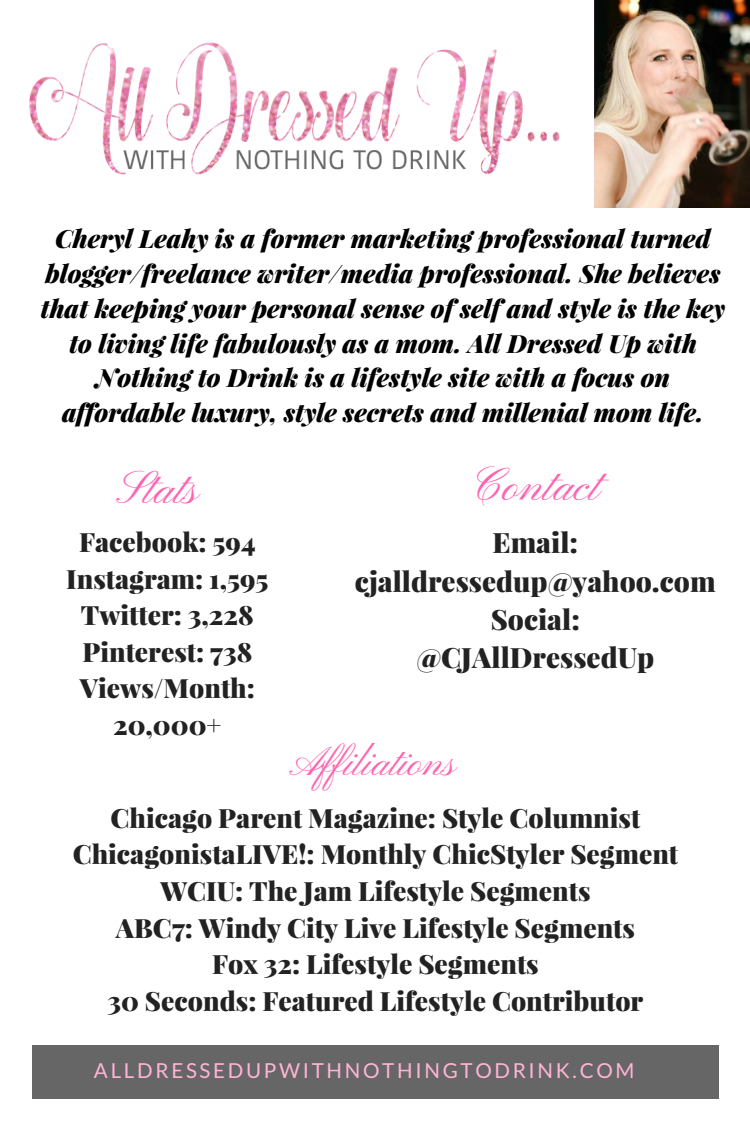
<style>
.page{position:relative;width:750px;height:1125px;background:#fff}
.page>*{position:absolute;margin:0;border:0;box-sizing:border-box;transform-origin:0 0}
.t1{font:47.12px "Pinyon Script";color:#ff63b1}
.t2{font:41.25px "Pinyon Script";color:#ff63b1}
.t3{font:900 28px/38.5px "Playfair Display";color:#222;text-align:center}
.t4{font:900 26.5px/36.5px "Playfair Display";color:#222;text-align:center}
.t5{font:italic 900 25px/34.8px "Playfair Display";color:#000;text-align:center}
.t6{font:20.62px "Lato";letter-spacing:.13em;color:#ffb4d3}
</style>
<div class="page">
<div style="left:33px;top:1045px;width:686px;height:54px;background:#666"></div>
<img style="left:652px;top:0;width:97px;height:207px">
<img style="left:29px;top:0;width:623px;height:208px">
<p class="t5" style="left:41px;top:221px;width:686px">Cheryl Leahy is a former marketing professional turned blogger/freelance writer/media professional. She believes that keeping your personal sense of self and style is the key to living life fabulously as a mom. All Dressed Up with Nothing to Drink is a lifestyle site with a focus on affordable luxury, style secrets and millenial mom life.</p>
<h1 class="t1" style="left:119px;top:462px;width:83px">Stats</h1>
<h1 class="t1" style="left:474px;top:459px;width:129px">Contact</h1>
<p class="t4" style="left:66px;top:523px;width:204px">Facebook: 594<br>Instagram: 1,595<br>Twitter: 3,228<br>Pinterest: 738<br>Views/Month:<br>20,000+</p>
<p class="t3" style="left:355px;top:522px;width:362px">Email: cjalldressedup@yahoo.com<br>Social:<br>@CJAllDressedUp</p>
<h2 class="t2" style="left:294px;top:740px;width:166px">Afiliations</h2>
<p class="t4" style="left:73px;top:799px;width:607px">Chicago Parent Magazine: Style Columnist ChicagonistaLIVE!: Monthly ChicStyler Segment WCIU: The Jam Lifestyle Segments<br>ABC7: Windy City Live Lifestyle Segments<br>Fox 32: Lifestyle Segments<br>30 Seconds: Featured Lifestyle Contributor</p>
<p class="t6" style="left:94px;top:1058px;width:542px">ALLDRESSEDUPWITHNOTHINGTODRINK.COM</p>
</div>
